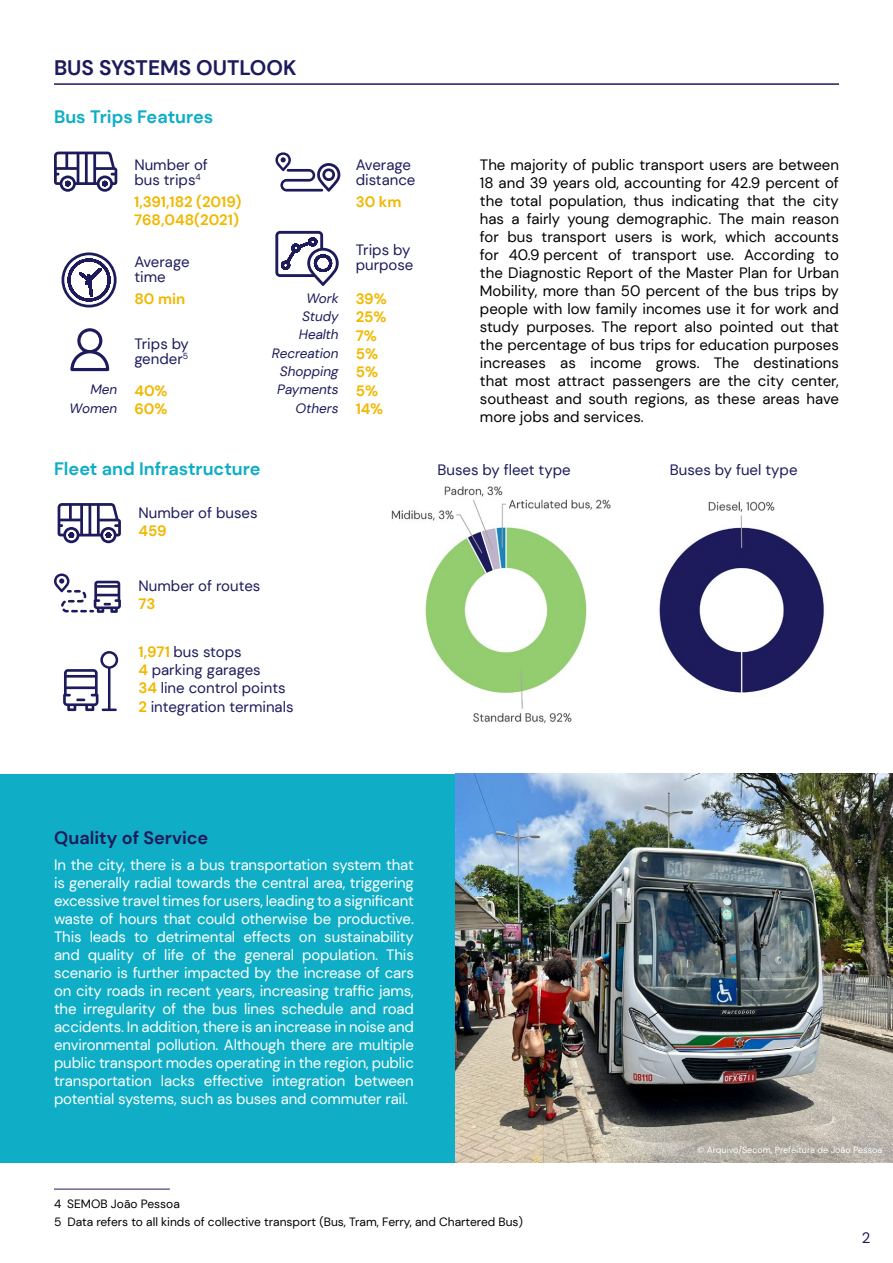
<style>
.page{position:relative;width:893px;height:1263px;background:#fff}
.page>*{position:absolute;margin:0;border:0;box-sizing:border-box;transform-origin:0 0}
.t1{font:700 21px "DM Sans";color:#1d1b5c}
.t2{font:700 18px "DM Sans";color:#0faec6}
.t3{font:700 18px "DM Sans";color:#1d1b5c}
.t4{font:15px/18px "DM Sans";letter-spacing:-.01em;color:#fff;text-align:justify}
.t5{font:15px/18px "DM Sans";color:#000;text-align:justify}
.t6{font:15px/15px "DM Sans";color:#1d1b5c}
.t7{font:700 15px/18.3px "DM Sans";color:#f1b800}
.t8{font:italic 13.5px/18.3px "DM Sans";color:#1d1b5c;text-align:right}
.t9{font:12px/17.7px "DM Sans";color:#000}
.t10{font:9px "DM Sans";color:#fff}
.s1{font-weight:700;font-style:normal;font-size:15px;color:#f1b800}
.s2{font-weight:700;color:#f1b800}
</style>
<div class="page">
<svg style="left:54px;top:573px;width:67px;height:40px"></svg>
<svg style="left:63px;top:651px;width:55px;height:60px"></svg>
<svg style="left:58px;top:503px;width:63px;height:40px"></svg>
<img style="left:391px;top:486px;width:433px;height:238px">
<hr style="left:54px;top:83px;width:785px;height:2px;background:#1d1b5c">
<div style="left:0;top:774px;width:455px;height:388px;background:#0faec6"></div>
<img style="left:455px;top:774px;width:438px;height:388px">
<hr style="left:54px;top:1189px;width:116px;height:1px;background:#1d1b5c">
<svg style="left:54px;top:152px;width:63px;height:40px"></svg>
<svg style="left:62px;top:252px;width:55px;height:55px"></svg>
<svg style="left:275px;top:152px;width:65px;height:40px"></svg>
<svg style="left:275px;top:231px;width:64px;height:55px"></svg>
<svg style="left:70px;top:328px;width:39px;height:43px"></svg>
<h1 class="t1" style="left:54px;top:54px;width:244px">BUS SYSTEMS OUTLOOK</h1>
<p class="t2" style="left:54px;top:106px;width:161px">Bus Trips Features</p>
<p class="t6" style="left:134px;top:157px;width:75px">Number of bus trips<sup>4</sup></p>
<p class="t6" style="left:356px;top:157px;width:61px">Average distance</p>
<p class="t7" style="left:134px;top:192px;width:109px">1,391,182 (2019)<br>768,048(2021)</p>
<p class="t6" style="left:134px;top:255px;width:57px">Average time</p>
<p class="t7" style="left:134px;top:290px;width:52px">80 min</p>
<p class="t6" style="left:134px;top:336px;width:56px">Trips by gender<sup>5</sup></p>
<p class="t8" style="left:70px;top:380px;width:100px">Men <span class="s1">40%<br></span>Women <span class="s1">60%</span></p>
<p class="t7" style="left:356px;top:192px;width:47px">30 km</p>
<p class="t6" style="left:356px;top:242px;width:59px">Trips by purpose</p>
<p class="t8" style="left:302px;top:307px;width:86px">Study <span class="s1">25%</span></p>
<p class="t7" style="left:356px;top:326px;width:23px">7%</p>
<p class="t7" style="left:356px;top:363px;width:24px">5%</p>
<p class="t8" style="left:306px;top:289px;width:34px">Work</p>
<p class="t8" style="left:299px;top:325px;width:41px">Health</p>
<p class="t8" style="left:280px;top:362px;width:60px">Shopping</p>
<p class="t7" style="left:356px;top:290px;width:33px">39%</p>
<p class="t8" style="left:272px;top:344px;width:68px">Recreation</p>
<p class="t8" style="left:277px;top:380px;width:63px">Payments<br>Others</p>
<p class="t7" style="left:356px;top:345px;width:24px">5%</p>
<p class="t7" style="left:356px;top:381px;width:29px">5%<br>14%</p>
<p class="t5" style="left:480px;top:156px;width:361px">The majority of public transport users are between 18 and 39 years old, accounting for 42.9 percent of the total population, thus indicating that the city has a fairly young demographic. The main reason for bus transport users is work, which accounts for 40.9 percent of transport use. According to the Diagnostic Report of the Master Plan for Urban Mobility, more than 50 percent of the bus trips by people with low family incomes use it for work and study purposes. The report also pointed out that the percentage of bus trips for education purposes increases as income grows. The destinations that most attract passengers are the city center, southeast and south regions, as these areas have more jobs and services.</p>
<p class="t2" style="left:54px;top:457px;width:208px">Fleet and Infrastructure</p>
<p class="t6" style="left:437px;top:462px;width:135px">Buses by fleet type</p>
<p class="t6" style="left:670px;top:462px;width:129px">Buses by fuel type</p>
<p class="t6" style="left:139px;top:505px;width:121px">Number of buses</p>
<p class="t7" style="left:139px;top:522px;width:30px">459</p>
<p class="t6" style="left:139px;top:578px;width:123px">Number of routes</p>
<p class="t7" style="left:139px;top:595px;width:18px">73</p>
<p class="t6" style="left:139px;top:642px;width:124px;line-height:18.3px"><span class="s2">1,971</span> bus stops<br><span class="s2">4</span> parking garages</p>
<p class="t6" style="left:139px;top:679px;width:156px;line-height:18.3px"><span class="s2">34</span> line control points<br><span class="s2">2</span> integration terminals</p>
<p class="t3" style="left:54px;top:827px;width:156px">Quality of Service</p>
<p class="t4" style="left:54px;top:855px;width:361px">In the city, there is a bus transportation system that is generally radial towards the central area, triggering excessive travel times for users, leading to a significant waste of hours that could otherwise be productive.<br>This leads to detrimental effects on sustainability and quality of life of the general population. This scenario is further impacted by the increase of cars on city roads in recent years, increasing traffic jams, the irregularity of the bus lines schedule and road accidents. In addition, there is an increase in noise and environmental pollution. Although there are multiple public transport modes operating in the region, public transportation lacks effective integration between potential systems, such as buses and commuter rail.</p>
<p class="t9" style="left:54px;top:1195px;width:471px">4 SEMOB João Pessoa<br>5 Data refers to all kinds of collective transport (Bus, Tram, Ferry, and Chartered Bus)</p>
<p class="t10" style="left:697px;top:1144px;width:187px">© Arquivo/Secom, Prefeitura de João Pessoa</p>
<p class="t6" style="left:862px;top:1230px;width:10px">2</p>
</div>
